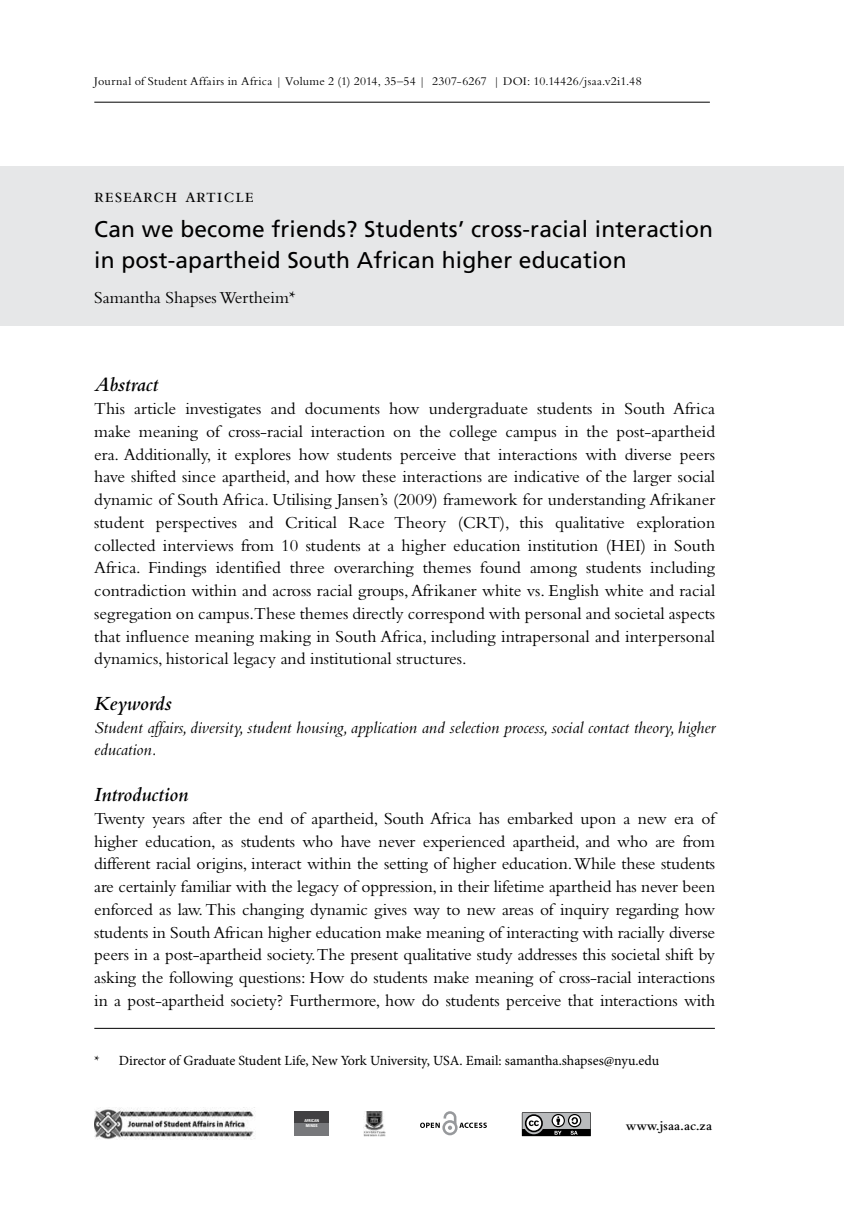
<style>
.page{position:relative;width:844px;height:1211px;background:#fff}
.page>*{position:absolute;margin:0;border:0;box-sizing:border-box;transform-origin:0 0}
.t1{font:22.75px/31.5px "Frutiger LT Std";letter-spacing:.01em;color:#000}
.t2{font:italic 600 21px "Bembo Std";color:#000}
.t3{font:21px "Bembo Std";letter-spacing:.03em;color:#000}
.t4{font:17.5px/22.8px "Bembo Std";letter-spacing:-.01em;color:#000;text-align:justify}
.t5{font:italic 17.5px/22.8px "Bembo Std";color:#000}
.t6{font:14px "Minion Pro";letter-spacing:-.005em;color:#000}
.t7{font:600 13.65px "Bembo Std";letter-spacing:-.005em;color:#000}
.t8{font:12.25px "Bembo Std";letter-spacing:.025em;color:#000}
.t9{font:700 condensed 4.02px/4.2px "Univers LT Std";color:#fff;text-align:center}
.s1{font-family:"Minion Pro"}
</style>
<div class="page">
<hr style="left:94px;top:102px;width:615px;height:1px;background:#000">
<svg style="left:521px;top:1112px;width:69px;height:24px;background:#7a7b7c"></svg>
<svg style="left:420px;top:1111px;width:66px;height:24px"></svg>
<div style="left:294px;top:1111px;width:34px;height:12px;background:#414042"></div>
<div style="left:294px;top:1123px;width:34px;height:12px;background:#77787b"></div>
<img style="left:363px;top:1111px;width:22px;height:25px">
<img style="left:94px;top:1107px;width:161px;height:32px">
<div style="left:0;top:166px;width:843px;height:160px;background:#e6e7e8"></div>
<hr style="left:94px;top:1028px;width:620px;height:1px;background:#000">
<p class="t8" style="left:94px;top:74px;width:548px">Journal of Student Affairs in Africa | Volume 2 (1) 2014, 35–54 | 2307-6267 | DOI: 10.14426/jsaa.v2i1.48</p>
<p class="t3" style="left:94px;top:183px;width:161px">research article</p>
<h1 class="t1" style="left:94px;top:213px;width:620px">Can we become friends? Students’ cross-racial interaction in post-apartheid South African higher education</h1>
<p class="t4" style="left:94px;top:285px;width:203px">Samantha Shapses Wertheim<span class="s1">*</span></p>
<p class="t2" style="left:94px;top:373px;width:65px">Abstract</p>
<p class="t4" style="left:94px;top:397px;width:622px">This article investigates and documents how undergraduate students in South Africa make meaning of cross-racial interaction on the college campus in the post-apartheid era. Additionally, it explores how students perceive that interactions with diverse peers have shifted since apartheid, and how these interactions are indicative of the larger social dynamic of South Africa. Utilising Jansen’s (2009) framework for understanding Afrikaner student perspectives and Critical Race Theory (CRT), this qualitative exploration collected interviews from 10 students at a higher education institution (HEI) in South Africa. Findings identified three overarching themes found among students including contradiction within and across racial groups, Afrikaner white vs. English white and racial segregation on campus.These themes directly correspond with personal and societal aspects that influence meaning making in South Africa, including intrapersonal and interpersonal dynamics, historical legacy and institutional structures.</p>
<p class="t2" style="left:94px;top:691px;width:79px">Keywords</p>
<p class="t5" style="left:94px;top:715px;width:622px">Student affairs, diversity, student housing, application and selection process, social contact theory, higher education.</p>
<p class="t2" style="left:94px;top:782px;width:95px">Introduction</p>
<p class="t4" style="left:94px;top:806px;width:624px;text-align:left">Twenty years after the end of apartheid, South Africa has embarked upon a new era of higher education, as students who have never experienced apartheid, and who are from different racial origins, interact within the setting of higher education. While these students are certainly familiar with the legacy of oppression, in their lifetime apartheid has never been enforced as law. This changing dynamic gives way to new areas of inquiry regarding how students in South African higher education make meaning of interacting with racially diverse peers in a post-apartheid society. The present qualitative study addresses this societal shift by asking the following questions: How do students make meaning of cross-racial interactions in a post-apartheid society? Furthermore, how do students perceive that interactions with</p>
<p class="t6" style="left:94px;top:1051px;width:566px">* Director of Graduate Student Life, New York University, USA. Email: samantha.shapses@nyu.edu</p>
<p class="t9" style="left:304px;top:1118px;width:16px">AFRICAN<br>MINDS</p>
<p class="t7" style="left:625px;top:1117px;width:88px">www.jsaa.ac.za</p>
</div>
